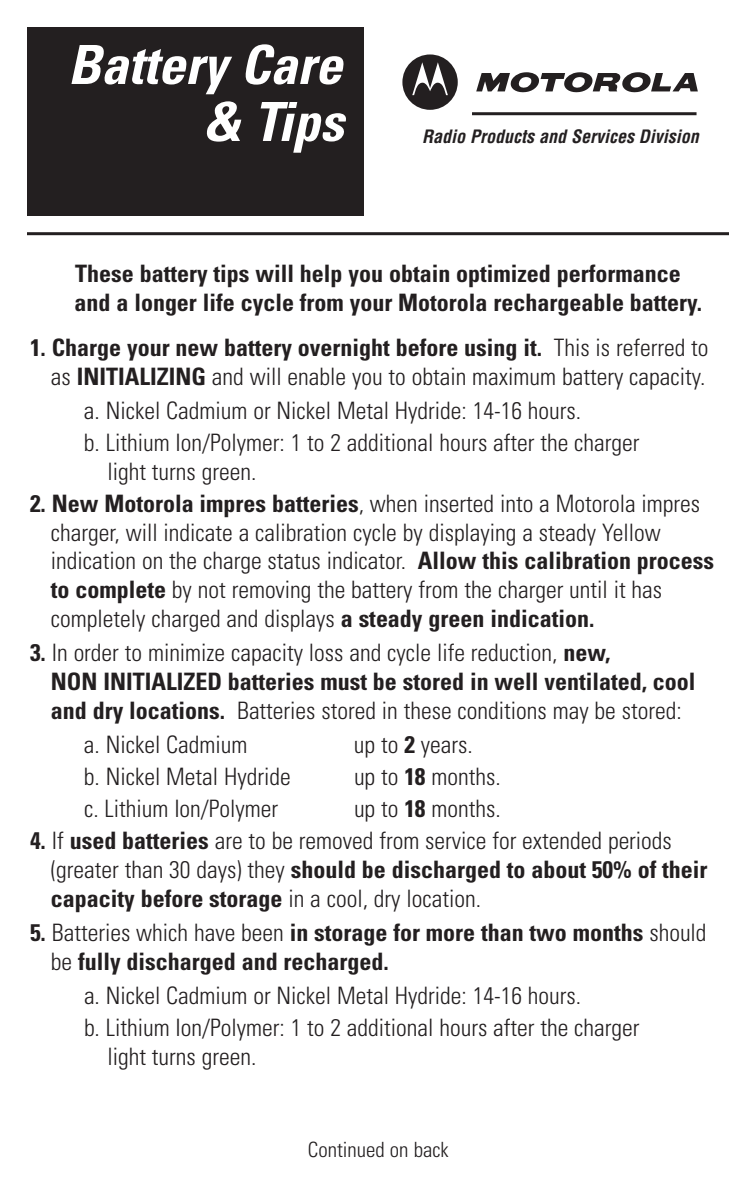
<style>
.page{position:relative;width:756px;height:1188px;background:#fff}
.page>*{position:absolute;margin:0;border:0;box-sizing:border-box;transform-origin:0 0}
.t1{font:italic 700 condensed 54px/57px "Univers";color:#fff;text-align:right}
.t2{font:300 condensed 24px/28.8px "Univers";color:#231f20}
.t3{font:700 condensed 24px/28.8px "Univers";color:#231f20}
.t4{font:300 condensed 21px "Univers";color:#231f20}
.t5{font:italic 700 condensed 18px "Helvetica";color:#231f20}
.s1{font-weight:700}
.s2{font-weight:300}
</style>
<div class="page">
<div style="left:27px;top:27px;width:337px;height:189px;background:#231f20"></div>
<svg style="left:402px;top:54px;width:56px;height:56px"></svg>
<svg style="left:476px;top:72px;width:222px;height:21px"></svg>
<hr style="left:27px;top:232px;width:702px;height:3px;background:#231f20">
<hr style="left:472px;top:112px;width:225px;height:3px;background:#231f20">
<h1 class="t1" style="left:68px;top:42px;width:277px">Battery Care &amp; Tips</h1>
<p class="t5" style="left:422px;top:129px;width:278px">Radio Products and Services Division</p>
<p class="t3" style="left:75px;top:262px;width:629px">These battery tips will help you obtain optimized performance and a longer life cycle from your Motorola rechargeable battery.</p>
<p class="t2" style="left:30px;top:335px;width:680px;text-align:right"><span class="s1">1. Charge your new battery overnight before using it.</span> This is referred to as <span class="s1">INITIALIZING</span> and will enable you to obtain maximum battery capacity.</p>
<p class="t2" style="left:84px;top:397px;width:557px;line-height:32.1px">a. Nickel Cadmium or Nickel Metal Hydride: 14-16 hours.<br>b. Lithium Ion/Polymer: 1 to 2 additional hours after the charger</p>
<p class="t2" style="left:107px;top:459px;width:150px">light turns green.</p>
<p class="t2" style="left:51px;top:491px;width:665px;text-indent:-21px"><span class="s1">2. New Motorola impres batteries</span>, when inserted into a Motorola impres charger, will indicate a calibration cycle by displaying a steady Yellow indication on the charge status indicator. <span class="s1">Allow this calibration process to complete</span> by not removing the battery from the charger until it has completely charged and displays <span class="s1">a steady green indication.</span></p>
<p class="t2" style="left:51px;top:641px;width:646px;text-indent:-21px"><span class="s1">3.</span> In order to minimize capacity loss and cycle life reduction, <span class="s1">new,<br>NON INITIALIZED batteries must be stored in well ventilated, cool and dry locations.</span> Batteries stored in these conditions may be stored:</p>
<p class="t2" style="left:84px;top:733px;width:165px">a. Nickel Cadmium</p>
<p class="t2" style="left:354px;top:733px;width:120px">up to <span class="s1">2</span> years.</p>
<p class="t2" style="left:84px;top:765px;width:208px">b. Nickel Metal Hydride</p>
<p class="t2" style="left:354px;top:765px;width:148px">up to <span class="s1">18</span> months.</p>
<p class="t2" style="left:84px;top:797px;width:196px">c. Lithium Ion/Polymer</p>
<p class="t2" style="left:354px;top:797px;width:148px">up to <span class="s1">18</span> months.</p>
<p class="t2" style="left:51px;top:829px;width:658px;text-indent:-21px"><span class="s1">4.</span> If <span class="s1">used batteries</span> are to be removed from service for extended periods (greater than 30 days) they <span class="s1">should be discharged to about 50% of their capacity before storage</span> in a cool, dry location.</p>
<p class="t3" style="left:51px;top:920px;width:657px;text-indent:-21px">5. <span class="s2">Batteries which have been</span> in storage for more than two months <span class="s2">should be</span> fully discharged and recharged.</p>
<p class="t2" style="left:84px;top:982px;width:557px;line-height:32.1px">a. Nickel Cadmium or Nickel Metal Hydride: 14-16 hours.<br>b. Lithium Ion/Polymer: 1 to 2 additional hours after the charger</p>
<p class="t2" style="left:107px;top:1044px;width:150px">light turns green.</p>
<p class="t4" style="left:308px;top:1142px;width:142px">Continued on back</p>
</div>
